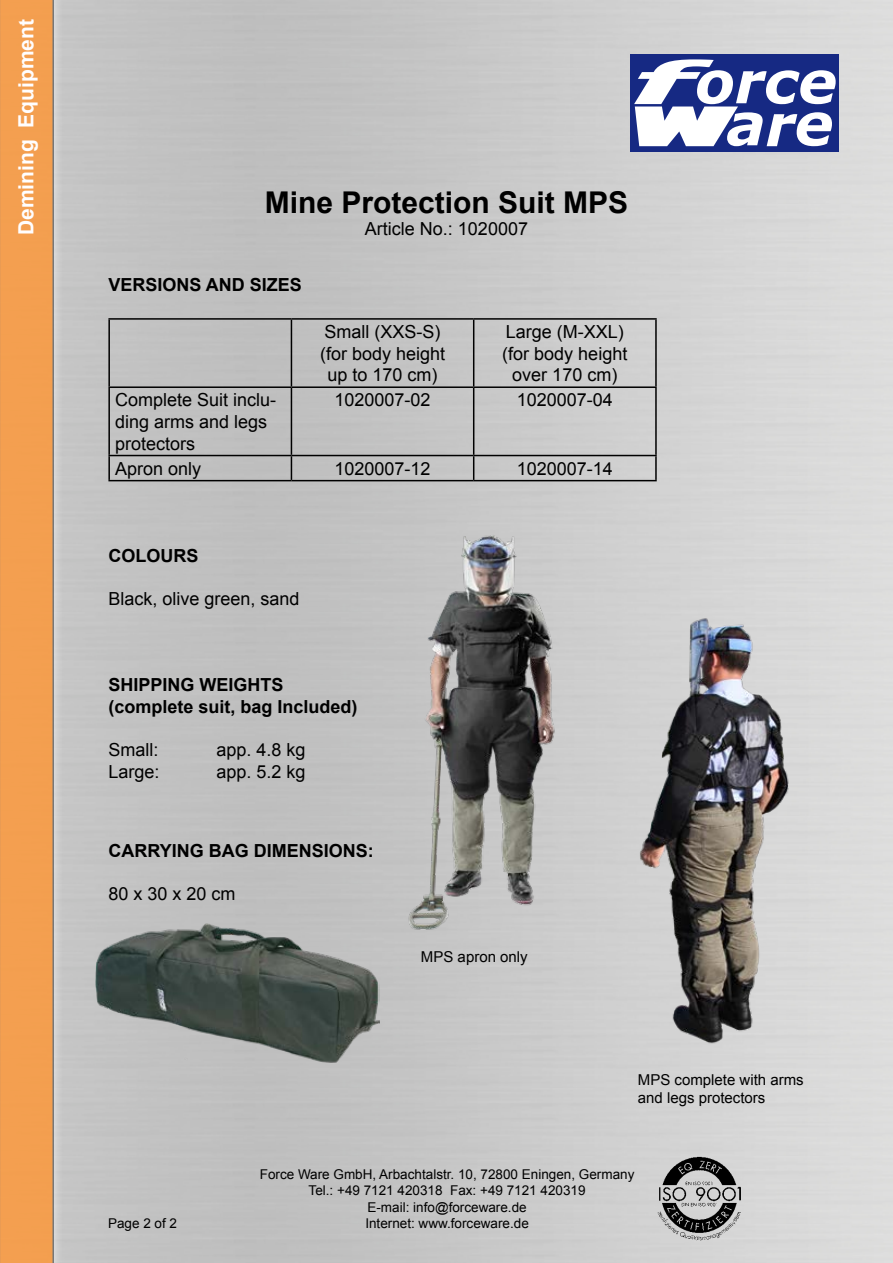
<style>
.page{position:relative;width:893px;height:1263px;background:#fff}
.page>*{position:absolute;margin:0;border:0;box-sizing:border-box;transform-origin:0 0}
.t1{font:700 30px "Arial";color:#000}
.t2{font:700 21px "Arial";color:#fffeff}
.t3{font:18px/21.6px "Arial";color:#000;text-align:center}
.t4{font:700 18px/21.6px "Arial";color:#000}
.t5{font:15px/18px "Arial";color:#000}
.t6{font:13.5px/16.2px "Arial";color:#000;text-align:center}
</style>
<div class="page">
<img style="left:63px;top:0;width:830px;height:1263px">
<div style="left:631px;top:54px;width:208px;height:98px;background:#162983"></div>
<svg style="left:634px;top:59px;width:202px;height:87px"></svg>
<img style="left:654px;top:1153px;width:90px;height:89px">
<div style="left:0;top:0;width:63px;height:1263px;background:#cfcfcf"></div>
<div style="left:0;top:0;width:54px;height:1263px;background:#f49f50"></div>
<img style="left:95px;top:924px;width:285px;height:141px">
<img style="left:638px;top:613px;width:158px;height:442px">
<img style="left:337px;top:519px;width:288px;height:432px">
<hr style="left:108px;top:318px;width:183px;height:2px;background:#000">
<hr style="left:108px;top:320px;width:2px;height:66px;background:#000">
<hr style="left:291px;top:318px;width:183px;height:2px;background:#000">
<hr style="left:291px;top:320px;width:1px;height:66px;background:#000">
<hr style="left:474px;top:318px;width:183px;height:2px;background:#000">
<hr style="left:473px;top:320px;width:1px;height:66px;background:#000">
<hr style="left:655px;top:320px;width:2px;height:66px;background:#000">
<hr style="left:108px;top:386px;width:183px;height:2px;background:#000">
<hr style="left:108px;top:388px;width:2px;height:67px;background:#000">
<hr style="left:291px;top:386px;width:183px;height:2px;background:#000">
<hr style="left:291px;top:388px;width:1px;height:67px;background:#000">
<hr style="left:474px;top:386px;width:183px;height:2px;background:#000">
<hr style="left:473px;top:388px;width:1px;height:67px;background:#000">
<hr style="left:655px;top:388px;width:2px;height:67px;background:#000">
<hr style="left:108px;top:455px;width:183px;height:1px;background:#000">
<hr style="left:108px;top:456px;width:2px;height:24px;background:#000">
<hr style="left:291px;top:455px;width:183px;height:1px;background:#000">
<svg style="left:291px;top:456px;width:1px;height:24px"></svg>
<hr style="left:474px;top:455px;width:183px;height:1px;background:#000">
<svg style="left:473px;top:456px;width:1px;height:24px"></svg>
<hr style="left:655px;top:456px;width:2px;height:24px;background:#000">
<hr style="left:108px;top:480px;width:183px;height:1px;background:#000">
<hr style="left:291px;top:480px;width:183px;height:1px;background:#000">
<hr style="left:474px;top:480px;width:183px;height:1px;background:#000">
<p class="t2" style="left:12px;top:235px;width:217px;rotate:-90deg">Demining Equipment</p>
<h1 class="t1" style="left:265px;top:183px;width:365px">Mine Protection Suit MPS</h1>
<p class="t3" style="left:365px;top:218px;width:165px">Article No.: 1020007</p>
<p class="t4" style="left:108px;top:274px;width:195px">VERSIONS AND SIZES</p>
<p class="t3" style="left:320px;top:321px;width:127px">Small (XXS-S) (for body height up to 170 cm)</p>
<p class="t3" style="left:502px;top:321px;width:127px">Large (M-XXL) (for body height over 170 cm)</p>
<p class="t3" style="left:115px;top:389px;width:163px;text-align:left">Complete Suit inclu&shy;ding arms and legs protectors</p>
<p class="t3" style="left:334px;top:389px;width:98px">1020007-02</p>
<p class="t3" style="left:517px;top:389px;width:98px">1020007-04</p>
<p class="t3" style="left:115px;top:458px;width:88px">Apron only</p>
<p class="t3" style="left:334px;top:458px;width:98px">1020007-12</p>
<p class="t3" style="left:517px;top:458px;width:98px">1020007-14</p>
<p class="t4" style="left:108px;top:545px;width:91px">COLOURS</p>
<p class="t3" style="left:108px;top:588px;width:193px">Black, olive green, sand</p>
<p class="t4" style="left:108px;top:675px;width:251px">SHIPPING WEIGHTS (complete suit, bag Included)</p>
<p class="t3" style="left:108px;top:739px;width:52px">Small:</p>
<p class="t3" style="left:216px;top:739px;width:91px">app. 4.8 kg</p>
<p class="t3" style="left:108px;top:761px;width:53px">Large:</p>
<p class="t3" style="left:216px;top:761px;width:91px">app. 5.2 kg</p>
<p class="t4" style="left:108px;top:840px;width:267px">CARRYING BAG DIMENSIONS:</p>
<p class="t3" style="left:108px;top:883px;width:129px">80 x 30 x 20 cm</p>
<p class="t5" style="left:421px;top:948px;width:108px">MPS apron only</p>
<p class="t5" style="left:638px;top:1070px;width:167px">MPS complete with arms and legs protectors</p>
<p class="t6" style="left:260px;top:1166px;width:376px">Force Ware GmbH, Arbachtalstr. 10, 72800 Eningen, Germany<br>Tel.: +49 7121 420318 Fax: +49 7121 420319<br>E-mail: info@forceware.de</p>
<p class="t6" style="left:108px;top:1215px;width:71px">Page 2 of 2</p>
<p class="t6" style="left:365px;top:1215px;width:165px">Internet: www.forceware.de</p>
</div>
